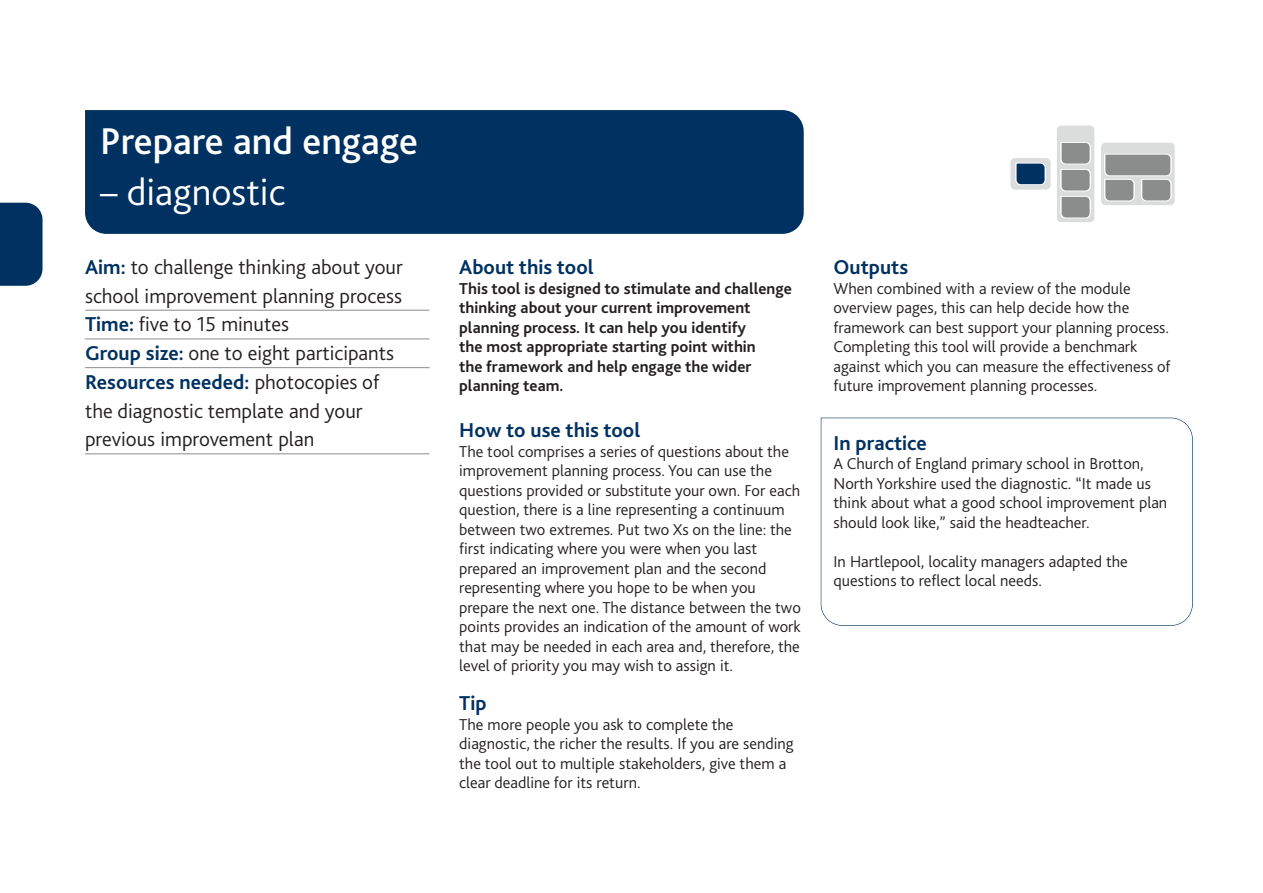
<style>
.page{position:relative;width:1263px;height:893px;background:#fff}
.page>*{position:absolute;margin:0;border:0;box-sizing:border-box;transform-origin:0 0}
.t1{font:500 39px "Bliss 2";color:#fff}
.t2{font:300 39px "Bliss 2";color:#fff}
.t3{font:300 21px/28.8px "Bliss 2";color:#231f20}
.t4{font:700 21px "Bliss 2";color:#003160}
.t5{font:300 16.5px/19.5px "Bliss 2";color:#231f20}
.t6{font:700 16.5px/19.5px "Bliss 2";color:#231f20}
.s1{font-weight:700;color:#003160}
</style>
<div class="page">
<div style="left:0;top:203px;width:43px;height:83px;background:#003160"></div>
<div style="left:85px;top:110px;width:719px;height:124px;background:#003160"></div>
<div style="left:1010px;top:158px;width:41px;height:32px;background:#dbdcdc;border-radius:5px"></div>
<div style="left:1010px;top:158px;width:41px;height:32px;border:1px solid #fff;border-radius:5px"></div>
<svg style="left:1015px;top:162px;width:31px;height:23px"></svg>
<div style="left:1100px;top:142px;width:75px;height:64px;background:#dbdcdc;border-radius:5px"></div>
<div style="left:1100px;top:142px;width:75px;height:64px;border:1px solid #fff;border-radius:5px"></div>
<svg style="left:1104px;top:153px;width:68px;height:49px"></svg>
<div style="left:1056px;top:125px;width:39px;height:98px;background:#dbdcdc;border-radius:5px"></div>
<div style="left:1056px;top:125px;width:39px;height:98px;border:1px solid #fff;border-radius:5px"></div>
<svg style="left:1060px;top:142px;width:31px;height:77px"></svg>
<hr style="left:85px;top:310px;width:344px;height:1px;background:#8b8c8c">
<hr style="left:85px;top:339px;width:344px;height:1px;background:#8b8c8c">
<hr style="left:85px;top:367px;width:344px;height:1px;background:#8b8c8c">
<hr style="left:85px;top:454px;width:344px;height:1px;background:#8b8c8c">
<svg style="left:821px;top:418px;width:372px;height:208px"></svg>
<h1 class="t1" style="left:100px;top:127px;width:319px">Prepare and engage</h1>
<h1 class="t2" style="left:100px;top:178px;width:186px">– diagnostic</h1>
<p class="t3" style="left:85px;top:255px;width:319px"><span class="s1">Aim:</span> to challenge thinking about your school improvement planning process <span class="s1">Time:</span> five to 15 minutes<br><span class="s1">Group size:</span> one to eight participants <span class="s1">Resources needed:</span> photocopies of the diagnostic template and your previous improvement plan</p>
<p class="t4" style="left:459px;top:259px;width:136px">About this tool</p>
<p class="t6" style="left:459px;top:280px;width:334px">This tool is designed to stimulate and challenge thinking about your current improvement planning process. It can help you identify<br>the most appropriate starting point within<br>the framework and help engage the wider planning team.</p>
<p class="t4" style="left:459px;top:422px;width:183px">How to use this tool</p>
<p class="t5" style="left:459px;top:443px;width:343px">The tool comprises a series of questions about the improvement planning process. You can use the questions provided or substitute your own. For each question, there is a line representing a continuum between two extremes. Put two Xs on the line: the first indicating where you were when you last prepared an improvement plan and the second representing where you hope to be when you prepare the next one. The distance between the two points provides an indication of the amount of work that may be needed in each area and, therefore, the level of priority you may wish to assign it.</p>
<p class="t4" style="left:459px;top:695px;width:29px">Tip</p>
<p class="t5" style="left:459px;top:716px;width:336px">The more people you ask to complete the diagnostic, the richer the results. If you are sending the tool out to multiple stakeholders, give them a clear deadline for its return.</p>
<p class="t4" style="left:833px;top:259px;width:76px">Outputs</p>
<p class="t5" style="left:833px;top:280px;width:339px">When combined with a review of the module overview pages, this can help decide how the framework can best support your planning process.<br>Completing this tool will provide a benchmark against which you can measure the effectiveness of future improvement planning processes.</p>
<p class="t4" style="left:833px;top:435px;width:95px">In practice</p>
<p class="t5" style="left:833px;top:455px;width:335px">A Church of England primary school in Brotton, North Yorkshire used the diagnostic. “It made us think about what a good school improvement plan should look like,” said the headteacher.</p>
<p class="t5" style="left:833px;top:553px;width:296px">In Hartlepool, locality managers adapted the questions to reflect local needs.</p>
</div>
